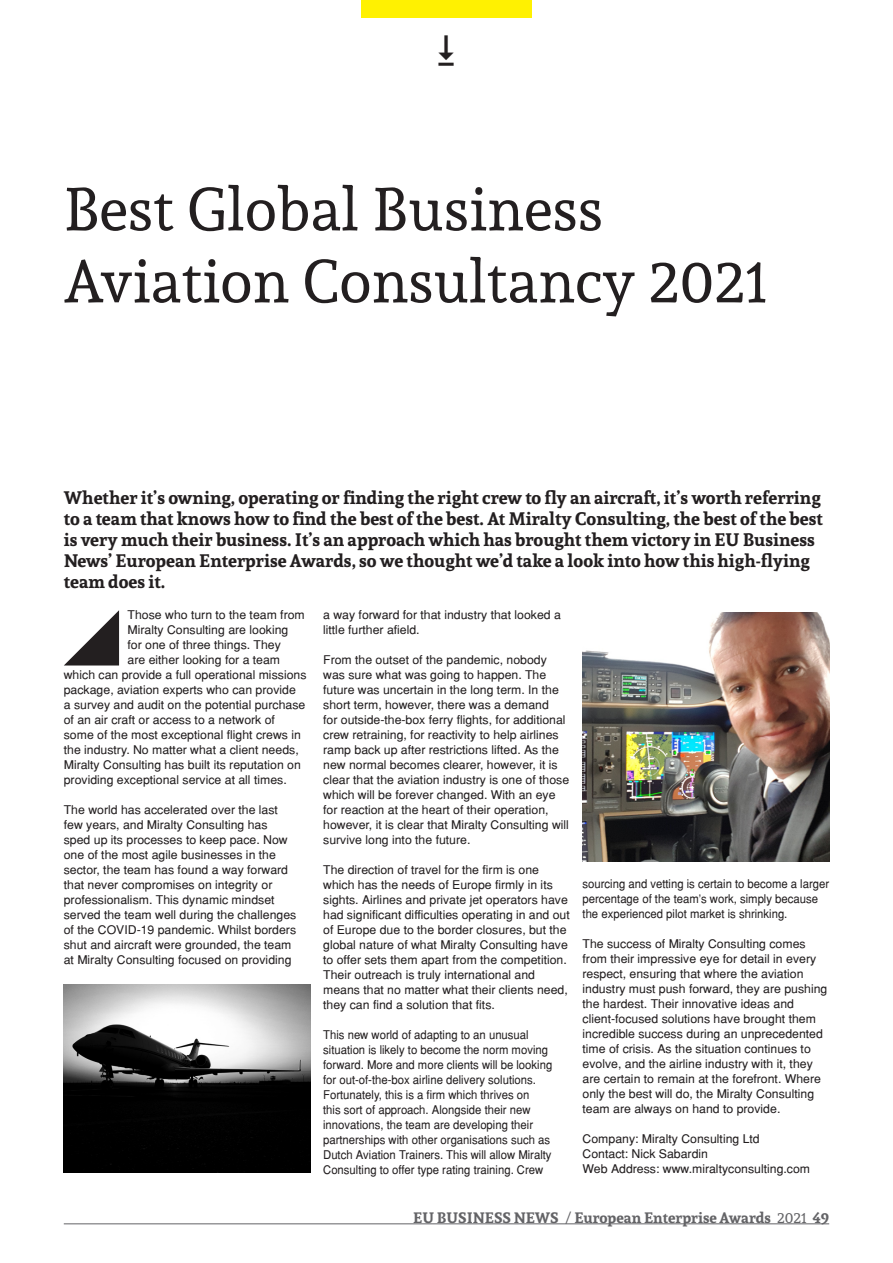
<style>
.page{position:relative;width:893px;height:1263px;background:#fff}
.page>*{position:absolute;margin:0;border:0;box-sizing:border-box;transform-origin:0 0}
.t1{font:60px/72px "Andada";color:#231f20}
.t2{font:700 18px/21px "Andada";color:#231f20}
.t3{font:700 15px "Andada";color:#636366}
.t4{font:12px/15px "Helvetica";color:#231f20}
.t5{font:12px/15px "Helvetica";color:#231f20;scale:.94 1}
.s1{font-weight:400}
</style>
<div class="page">
<hr style="left:64px;top:1223px;width:765px;height:1px;background:#636366">
<div style="left:361px;top:0;width:170px;height:17px;background:#fff101"></div>
<svg style="left:64px;top:610px;width:55px;height:55px"></svg>
<img style="left:583px;top:612px;width:246px;height:249px">
<img style="left:64px;top:984px;width:246px;height:188px">
<p class="t1" style="left:64px;top:172px;width:706px">Best Global Business<br>Aviation Consultancy 2021</p>
<p class="t2" style="left:64px;top:487px;width:761px">Whether it’s owning, operating or finding the right crew to fly an aircraft, it’s worth referring to a team that knows how to find the best of the best. At Miralty Consulting, the best of the best is very much their business. It’s an approach which has brought them victory in EU Business News’ European Enterprise Awards, so we thought we’d take a look into how this high-flying team does it.</p>
<p class="t4" style="left:128px;top:607px;width:179px">Those who turn to the team from</p>
<p class="t4" style="left:128px;top:622px;width:162px">Miralty Consulting are looking</p>
<p class="t4" style="left:128px;top:637px;width:155px">for one of three things. They</p>
<p class="t4" style="left:128px;top:652px;width:154px">are either looking for a team</p>
<p class="t4" style="left:64px;top:667px;width:244px">which can provide a full operational missions</p>
<p class="t4" style="left:64px;top:682px;width:234px">package, aviation experts who can provide</p>
<p class="t4" style="left:64px;top:697px;width:243px">a survey and audit on the potential purchase</p>
<p class="t4" style="left:64px;top:712px;width:213px">of an air craft or access to a network of</p>
<p class="t4" style="left:64px;top:727px;width:239px">some of the most exceptional flight crews in</p>
<p class="t4" style="left:64px;top:742px;width:236px">the industry. No matter what a client needs,</p>
<p class="t4" style="left:64px;top:757px;width:239px">Miralty Consulting has built its reputation on</p>
<p class="t4" style="left:64px;top:772px;width:224px">providing exceptional service at all times.</p>
<p class="t4" style="left:64px;top:802px;width:234px">The world has accelerated over the last few years, and Miralty Consulting has sped up its processes to keep pace. Now one of the most agile businesses in the sector, the team has found a way forward that never compromises on integrity or professionalism. This dynamic mindset served the team well during the challenges of the COVID-19 pandemic. Whilst borders shut and aircraft were grounded, the team at Miralty Consulting focused on providing</p>
<p class="t4" style="left:323px;top:607px;width:239px">a way forward for that industry that looked a little further afield.</p>
<p class="t4" style="left:323px;top:652px;width:248px">From the outset of the pandemic, nobody was sure what was going to happen. The future was uncertain in the long term. In the short term, however, there was a demand<br>for outside-the-box ferry flights, for additional crew retraining, for reactivity to help airlines ramp back up after restrictions lifted. As the new normal becomes clearer, however, it is clear that the aviation industry is one of those which will be forever changed. With an eye for reaction at the heart of their operation, however, it is clear that Miralty Consulting will survive long into the future.</p>
<p class="t4" style="left:323px;top:862px;width:248px">The direction of travel for the firm is one which has the needs of Europe firmly in its sights. Airlines and private jet operators have had significant difficulties operating in and out of Europe due to the border closures, but the global nature of what Miralty Consulting have to offer sets them apart from the competition.<br>Their outreach is truly international and means that no matter what their clients need, they can find a solution that fits.</p>
<p class="t5" style="left:323px;top:1027px;width:245px">This new world of adapting to an unusual situation is likely to become the norm moving forward. More and more clients will be looking for out-of-the-box airline delivery solutions.<br>Fortunately, this is a firm which thrives on<br>this sort of approach. Alongside their new innovations, the team are developing their partnerships with other organisations such as Dutch Aviation Trainers. This will allow Miralty Consulting to offer type rating training. Crew</p>
<p class="t5" style="left:583px;top:876px;width:264px">sourcing and vetting is certain to become a larger percentage of the team’s work, simply because the experienced pilot market is shrinking.</p>
<p class="t4" style="left:583px;top:936px;width:246px">The success of Miralty Consulting comes from their impressive eye for detail in every respect, ensuring that where the aviation industry must push forward, they are pushing the hardest. Their innovative ideas and client-focused solutions have brought them incredible success during an unprecedented time of crisis. As the situation continues to evolve, and the airline industry with it, they are certain to remain at the forefront. Where only the best will do, the Miralty Consulting team are always on hand to provide.</p>
<p class="t4" style="left:583px;top:1131px;width:179px">Company: Miralty Consulting Ltd</p>
<p class="t4" style="left:583px;top:1146px;width:127px">Contact: Nick Sabardin</p>
<p class="t4" style="left:583px;top:1161px;width:229px">Web Address: www.miraltyconsulting.com</p>
<p class="t3" style="left:413px;top:1208px;width:417px">EU BUSINESS NEWS <span class="s1">/</span> European Enterprise Awards <span class="s1">2021</span> 49</p>
</div>
